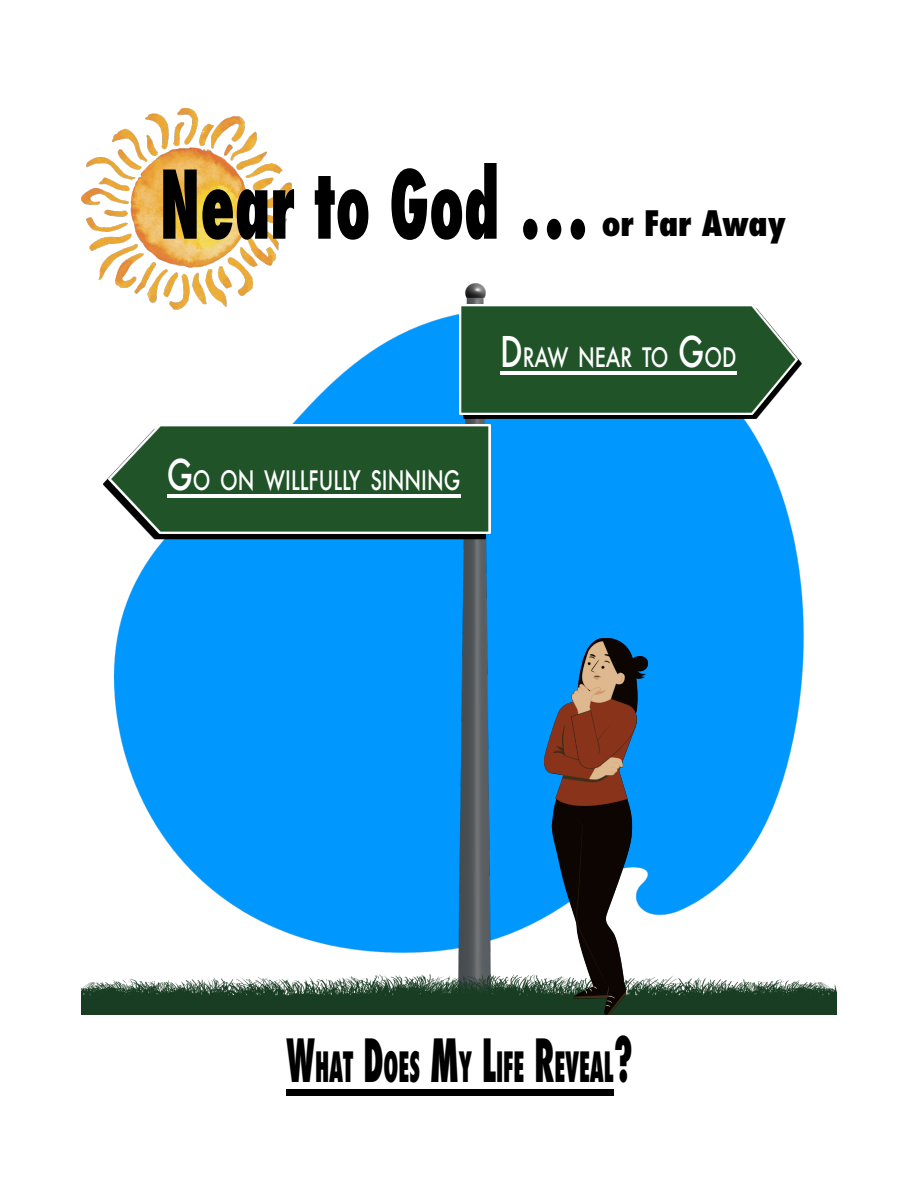
<style>
.page{position:relative;width:918px;height:1188px;background:#fff}
.page>*{position:absolute;margin:0;border:0;box-sizing:border-box;transform-origin:0 0}
.t1{font:800 condensed 91.8px "Futura";color:#000;scale:.69 1}
.t2{font:800 condensed 40.65px "Futura";color:#000;scale:.58 1}
.t3{font:800 condensed 34.2px "Futura";color:#000}
.t4{font:500 26.1px "Futura";color:#fff;scale:.76 1}
.s1{font-size:41.1px}
.s2{font-size:57.9px}
</style>
<div class="page">
<img style="left:115px;top:314px;width:689px;height:639px">
<img style="left:81px;top:108px;width:210px;height:202px">
<img style="left:459px;top:294px;width:31px;height:680px">
<img style="left:466px;top:283px;width:19px;height:15px">
<div style="left:287px;top:1089px;width:327px;height:7px;background:#000"></div>
<img style="left:81px;top:974px;width:756px;height:40px">
<img style="left:545px;top:639px;width:103px;height:375px">
<img style="left:463px;top:314px;width:338px;height:104px">
<img style="left:460px;top:305px;width:337px;height:109px">
<hr style="left:500px;top:371px;width:237px;height:3px;background:#fff">
<img style="left:104px;top:477px;width:381px;height:62px">
<img style="left:109px;top:424px;width:381px;height:110px">
<hr style="left:167px;top:494px;width:294px;height:4px;background:#fff">
<h1 class="t1" style="left:160px;top:163px;width:624px">Near to God …</h1>
<h3 class="t3" style="left:602px;top:208px;width:186px">or Far Away</h3>
<p class="t4" style="left:167px;top:469px;width:388px"><span class="s1">G</span>O ON WILLFULLY SINNING</p>
<p class="t4" style="left:500px;top:346px;width:313px"><span class="s1">D</span>RAW NEAR TO <span class="s1">G</span>OD</p>
<h2 class="t2" style="left:287px;top:1049px;width:598px"><span class="s2">W</span>HAT <span class="s2">D</span>OES <span class="s2">M</span>Y <span class="s2">L</span>IFE <span class="s2">R</span>EVEAL<span class="s2">?</span></h2>
</div>
